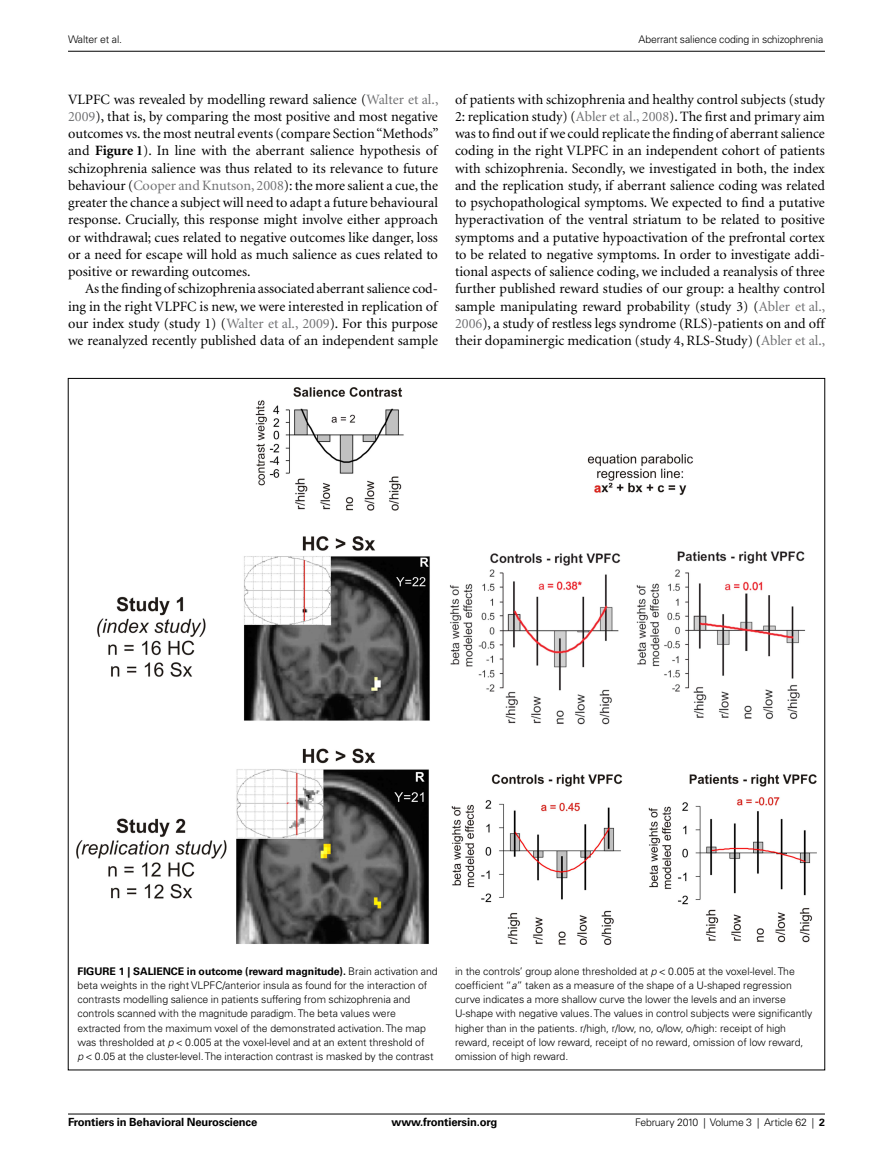
<style>
.page{position:relative;width:893px;height:1170px;background:#fff}
.page>*{position:absolute;margin:0;border:0;box-sizing:border-box;transform-origin:0 0}
.t1{font:14.25px/17.2px "Minion";color:#000;text-align:justify}
.t2{font:700 11.25px "Univers";letter-spacing:-.015em;color:#000}
.t3{font:300 10.5px/14.2px "Univers";letter-spacing:-.005em;color:#000}
.s1{color:#707173}
.s2{font-weight:700}
.s3{font-style:italic}
</style>
<div class="page">
<hr style="left:68px;top:1113px;width:757px;height:1px;background:#000">
<hr style="left:68px;top:51px;width:757px;height:1px;background:#000">
<img style="left:77px;top:388px;width:739px;height:556px">
<p class="t3" style="left:68px;top:33px;width:56px">Walter et al.</p>
<p class="t3" style="left:638px;top:33px;width:186px">Aberrant salience coding in schizophrenia</p>
<p class="t1" style="left:68px;top:92px;width:372px">VLPFC was revealed by modelling reward salience (<span class="s1">Walter et al., 2009</span>), that is, by comparing the most positive and most negative outcomes vs. the most neutral events (compare Section “Methods” and <span class="s2">Figure 1</span>). In line with the aberrant salience hypothesis of schizophrenia salience was thus related to its relevance to future behaviour (<span class="s1">Cooper and Knutson, 2008</span>): the more salient a cue, the greater the chance a subject will need to adapt a future behavioural response. Crucially, this response might involve either approach or withdrawal; cues related to negative outcomes like danger, loss or a need for escape will hold as much salience as cues related to positive or rewarding outcomes.</p>
<p class="t1" style="left:68px;top:281px;width:371px;text-indent:17px">As the finding of schizophrenia associated aberrant salience cod&shy;ing in the right VLPFC is new, we were interested in replication of our index study (study 1) (<span class="s1">Walter et al., 2009</span>). For this purpose we reanalyzed recently published data of an independent sample</p>
<p class="t1" style="left:455px;top:92px;width:372px">of patients with schizophrenia and healthy control subjects (study 2: replication study) (<span class="s1">Abler et al., 2008</span>). The first and primary aim was to find out if we could replicate the finding of aberrant salience coding in the right VLPFC in an independent cohort of patients with schizophrenia. Secondly, we investigated in both, the index and the replication study, if aberrant salience coding was related to psychopathological symptoms. We expected to find a putative hyperactivation of the ventral striatum to be related to positive symptoms and a putative hypoactivation of the prefrontal cortex to be related to negative symptoms. In order to investigate addi&shy;tional aspects of salience coding, we included a reanalysis of three further published reward studies of our group: a healthy control sample manipulating reward probability (study 3) (<span class="s1">Abler et al., 2006</span>), a study of restless legs syndrome (RLS)-patients on and off their dopaminergic medication (study 4, RLS-Study) (<span class="s1">Abler et al.,</span></p>
<p class="t3" style="left:78px;top:964px;width:362px"><span class="s2">FIGURE 1 | SALIENCE in outcome (reward magnitude).</span> Brain activation and beta weights in the right VLPFC/anterior insula as found for the interaction of contrasts modelling salience in patients suffering from schizophrenia and controls scanned with the magnitude paradigm. The beta values were extracted from the maximum voxel of the demonstrated activation. The map was thresholded at <span class="s3">p</span> 0.005 at the voxel-level and at an extent threshold of<br><span class="s3">p</span> 0.05 at the cluster-level. The interaction contrast is masked by the contrast</p>
<p class="t3" style="left:455px;top:964px;width:359px">in the controls’ group alone thresholded at <span class="s3">p</span> 0.005 at the voxel-level. The coefficient “<span class="s3">a</span>” taken as a measure of the shape of a U-shaped regression curve indicates a more shallow curve the lower the levels and an inverse U-shape with negative values. The values in control subjects were significantly higher than in the patients. r/high, r/low, no, o/low, o/high: receipt of high reward, receipt of low reward, receipt of no reward, omission of low reward, omission of high reward.</p>
<p class="t2" style="left:68px;top:1117px;width:191px">Frontiers in Behavioral Neuroscience</p>
<p class="t2" style="left:392px;top:1117px;width:107px">www.frontiersin.org</p>
<p class="t3" style="left:635px;top:1115px;width:191px">February 2010 | Volume 3 | Article 62 | <span class="s2">2</span></p>
</div>
